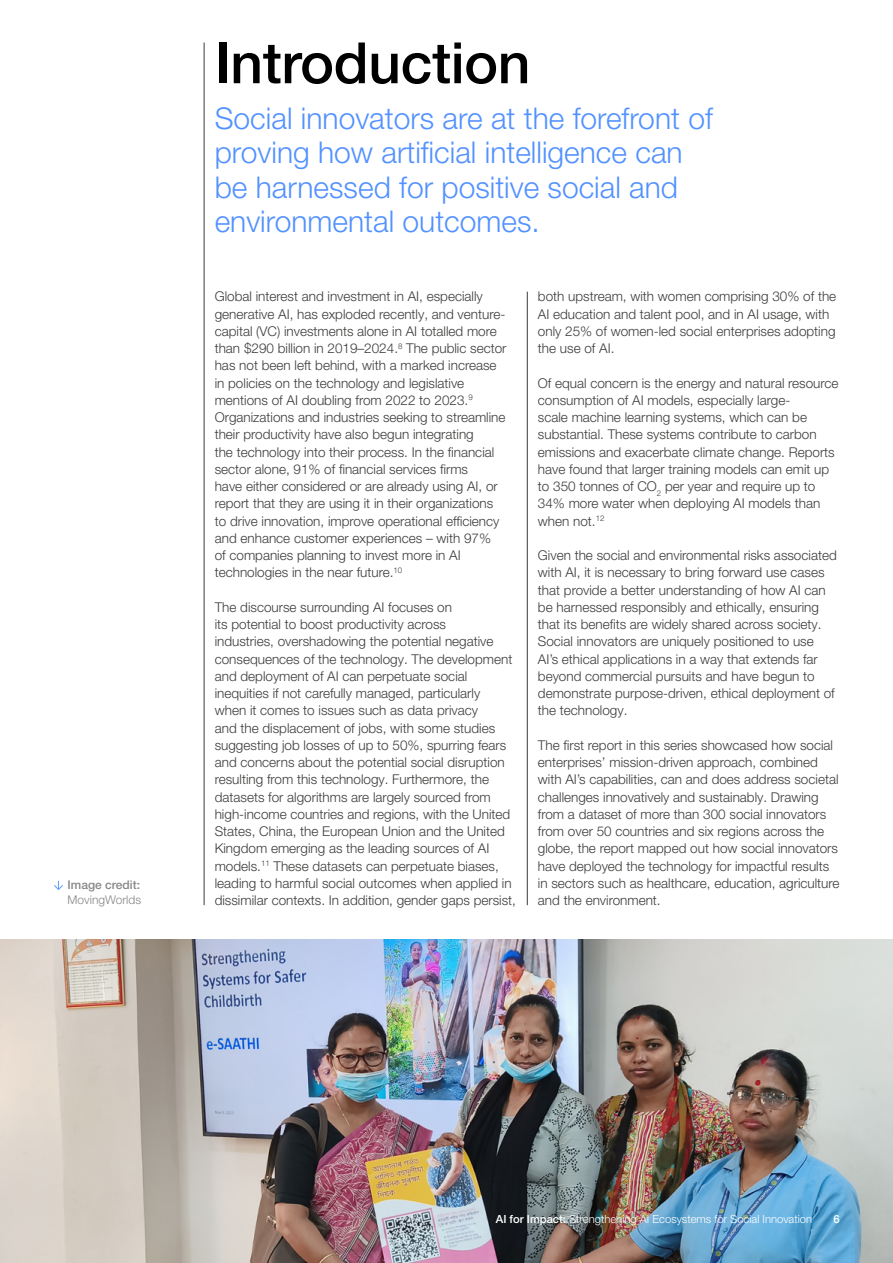
<style>
.page{position:relative;width:893px;height:1263px;background:#fff}
.page>*{position:absolute;margin:0;border:0;box-sizing:border-box;transform-origin:0 0}
.t1{font:500 57px "Helvetica Neue LT Pro";letter-spacing:-.005em;color:#000}
.t2{font:300 30px/34.5px "Helvetica Neue LT Pro";color:#5291ff}
.t3{font:300 13.5px/17.2px "Helvetica Neue LT Pro";color:#3c3c3b}
.t4{font:500 12px "Helvetica Neue LT Pro";color:#878787}
.t5{font:300 12px "Helvetica Neue LT Pro";color:#878787}
.t6{font:300 11.25px "Helvetica Neue LT Pro";color:#fff}
.t7{font:500 11.25px "Helvetica Neue LT Pro";color:#fff}
.s1{font-weight:500}
</style>
<div class="page">
<hr style="left:204px;top:42px;width:1px;height:863px;background:#3c3c3b">
<hr style="left:527px;top:292px;width:1px;height:613px;background:#3c3c3b">
<img style="left:0;top:939px;width:893px;height:324px">
<svg style="left:54px;top:881px;width:9px;height:9px"></svg>
<p class="t4" style="left:68px;top:878px;width:74px">Image credit:</p>
<p class="t5" style="left:68px;top:892px;width:75px">MovingWorlds</p>
<h1 class="t1" style="left:215px;top:29px;width:317px">Introduction</h1>
<h2 class="t2" style="left:215px;top:100px;width:499px">Social innovators are at the forefront of proving how artificial intelligence can be harnessed for positive social and environmental outcomes.</h2>
<p class="t3" style="left:215px;top:288px;width:293px">Global interest and investment in AI, especially generative AI, has exploded recently, and venture&shy;capital (VC) investments alone in AI totalled more than $290 billion in 2019–2024.<sup>8</sup> The public sector has not been left behind, with a marked increase in policies on the technology and legislative mentions of AI doubling from 2022 to 2023.<sup>9<br></sup>Organizations and industries seeking to streamline their productivity have also begun integrating<br>the technology into their process. In the financial sector alone, 91% of financial services firms<br>have either considered or are already using AI, or report that they are using it in their organizations to drive innovation, improve operational efficiency and enhance customer experiences – with 97%<br>of companies planning to invest more in AI technologies in the near future.<sup>10</sup></p>
<p class="t3" style="left:215px;top:598px;width:303px">The discourse surrounding AI focuses on<br>its potential to boost productivity across<br>industries, overshadowing the potential negative consequences of the technology. The development and deployment of AI can perpetuate social inequities if not carefully managed, particularly<br>when it comes to issues such as data privacy<br>and the displacement of jobs, with some studies suggesting job losses of up to 50%, spurring fears and concerns about the potential social disruption resulting from this technology. Furthermore, the datasets for algorithms are largely sourced from high-income countries and regions, with the United States, China, the European Union and the United Kingdom emerging as the leading sources of AI models.<sup>11</sup> These datasets can perpetuate biases, leading to harmful social outcomes when applied in dissimilar contexts. In addition, gender gaps persist,</p>
<p class="t3" style="left:538px;top:288px;width:300px">both upstream, with women comprising 30% of the AI education and talent pool, and in AI usage, with only 25% of women-led social enterprises adopting the use of AI.</p>
<p class="t3" style="left:538px;top:374px;width:302px">Of equal concern is the energy and natural resource consumption of AI models, especially large-<br>scale machine learning systems, which can be substantial. These systems contribute to carbon emissions and exacerbate climate change. Reports have found that larger training models can emit up to 350 tonnes of CO<sub>2</sub> per year and require up to 34% more water when deploying AI models than when not.<sup>12</sup></p>
<p class="t3" style="left:538px;top:546px;width:300px">Given the social and environmental risks associated with AI, it is necessary to bring forward use cases that provide a better understanding of how AI can be harnessed responsibly and ethically, ensuring that its benefits are widely shared across society.<br>Social innovators are uniquely positioned to use AI’s ethical applications in a way that extends far beyond commercial pursuits and have begun to demonstrate purpose-driven, ethical deployment of the technology.</p>
<p class="t3" style="left:538px;top:736px;width:303px">The first report in this series showcased how social enterprises’ mission-driven approach, combined with AI’s capabilities, can and does address societal challenges innovatively and sustainably. Drawing from a dataset of more than 300 social innovators from over 50 countries and six regions across the globe, the report mapped out how social innovators have deployed the technology for impactful results in sectors such as healthcare, education, agriculture and the environment.</p>
<p class="t6" style="left:496px;top:1212px;width:318px"><span class="s1">AI for Impact:</span> Strengthening AI Ecosystems for Social Innovation</p>
<p class="t7" style="left:834px;top:1212px;width:8px">6</p>
</div>
